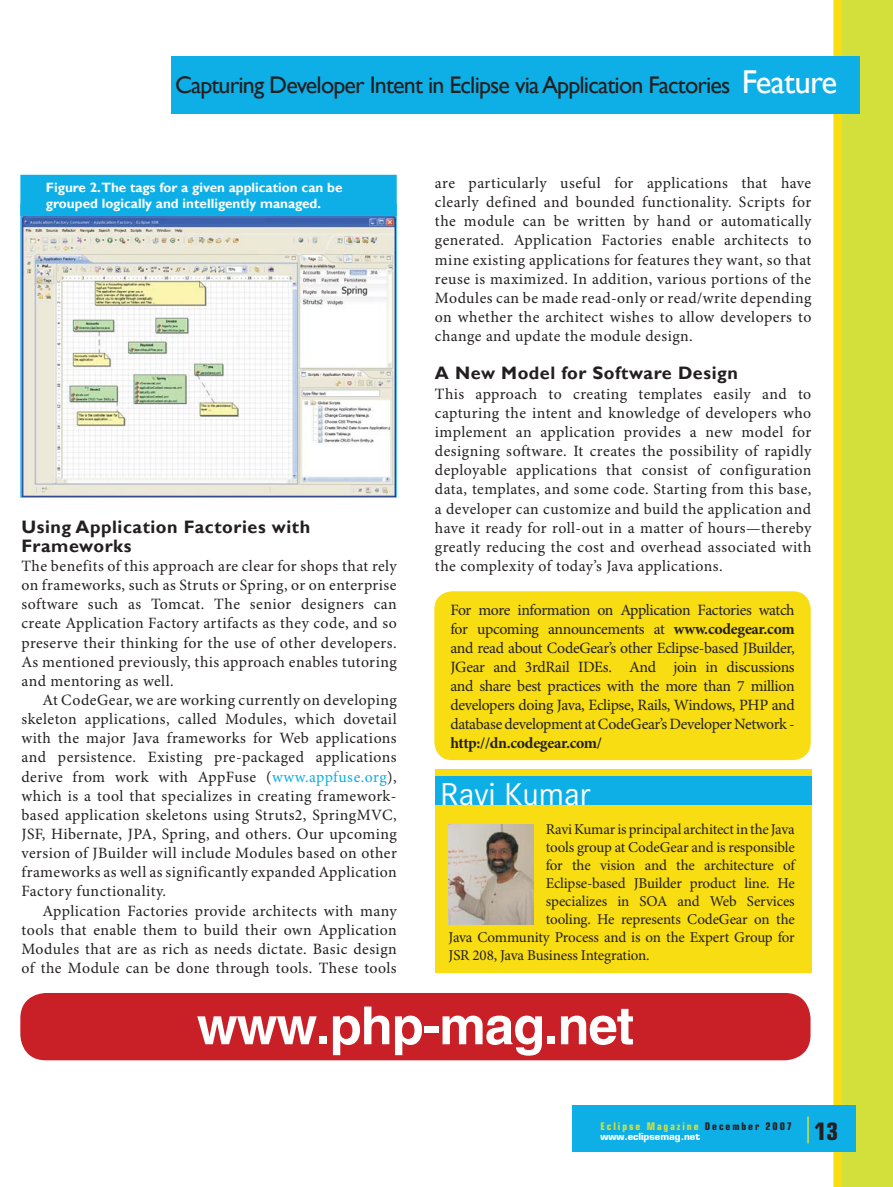
<style>
.page{position:relative;width:893px;height:1187px;background:#fff}
.page>*{position:absolute;margin:0;border:0;box-sizing:border-box;transform-origin:0 0}
.t1{font:700 52.5px "Helvetica";letter-spacing:-.02em;color:#fff}
.t2{font:33px "Corporate S";color:#fff}
.t3{font:24px "Gill Sans";letter-spacing:-.035em;color:#231f20}
.t4{font:700 condensed 24px "Eurostile LT Std";color:#231f20}
.t5{font:700 18px/19.2px "Gill Sans";letter-spacing:.03em;color:#231f20}
.t6{font:15.75px/19.2px "Minion Pro";letter-spacing:.025em;color:#231f20;text-align:justify}
.t7{font:700 15.75px "Minion Pro";letter-spacing:-.02em;color:#231f20}
.t8{font:15px "Minion Pro";letter-spacing:-.01em;color:#231f20}
.t9{font:700 13.5px/16.2px "Gill Sans";color:#fff}
.t10{font:700 condensed 10.5px "Eurostile LT Std";letter-spacing:.18em;color:#d3df3b}
.t11{font:700 9.45px "Eurostile";color:#fff}
.s1{font-size:33px;color:#fff}
.s2{color:#0baee5}
.s3{font-weight:700}
.s4{color:#231f20}
</style>
<div class="page">
<div style="left:833px;top:0;width:11px;height:1186px;background:#f7dd11"></div>
<div style="left:843px;top:0;width:50px;height:1186px;background:#d3df3b"></div>
<div style="left:171px;top:56px;width:688px;height:57px;background:#0dafe6"></div>
<div style="left:573px;top:1104px;width:283px;height:47px;background:#0dafe6"></div>
<hr style="left:807px;top:1116px;width:2px;height:27px;background:#d3df3b">
<div style="left:434px;top:591px;width:377px;height:169px;background:#f7dd11;border-radius:18px"></div>
<div style="left:435px;top:769px;width:377px;height:204px;background:#f7dd11"></div>
<div style="left:435px;top:776px;width:377px;height:28px;background:#0dafe6"></div>
<img style="left:449px;top:824px;width:84px;height:99px">
<div style="left:20px;top:992px;width:790px;height:68px;background:#c82026;border-radius:26px"></div>
<div style="left:21px;top:175px;width:375px;height:40px;background:#0dafe6"></div>
<div style="left:20px;top:175px;width:377px;height:41px;border:2px solid #0dafe6"></div>
<img style="left:22px;top:216px;width:373px;height:280px">
<h3 class="t3" style="left:175px;top:70px;width:664px">Capturing Developer Intent in Eclipse via Application Factories <span class="s1">Feature</span></h3>
<p class="t9" style="left:46px;top:179px;width:298px">Figure 2.The tags for a given application can be grouped logically and intelligently managed.</p>
<p class="t6" style="left:435px;top:175px;width:378px">are particularly useful for applications that have clearly defined and bounded functionality. Scripts for the module can be written by hand or automatically generated. Application Factories enable architects to mine existing applications for features they want, so that reuse is maximized. In addition, various portions of the Modules can be made read-only or read/write depending on whether the architect wishes to allow developers to change and update the module design.</p>
<p class="t5" style="left:435px;top:363px;width:304px">A New Model for Software Design</p>
<p class="t6" style="left:435px;top:385px;width:378px">This approach to creating templates easily and to capturing the intent and knowledge of developers who implement an application provides a new model for designing software. It creates the possibility of rapidly deployable applications that consist of configuration data, templates, and some code. Starting from this base, a developer can customize and build the application and have it ready for roll-out in a matter of hours—thereby greatly reducing the cost and overhead associated with the complexity of today’s Java applications.</p>
<p class="t5" style="left:21px;top:516px;width:290px">Using Application Factories with<br>Frameworks</p>
<p class="t6" style="left:21px;top:557px;width:377px">The benefits of this approach are clear for shops that rely on frameworks, such as Struts or Spring, or on enterprise software such as Tomcat. The senior designers can create Application Factory artifacts as they code, and so preserve their thinking for the use of other developers.<br>As mentioned previously, this approach enables tutoring and mentoring as well.</p>
<p class="t6" style="left:21px;top:691px;width:377px;text-indent:21px">At CodeGear, we are working currently on developing skeleton applications, called Modules, which dovetail with the major Java frameworks for Web applications and persistence. Existing pre-packaged applications derive from work with AppFuse (<span class="s2">www.appfuse.org</span>), which is a tool that specializes in creating framework&shy;based application skeletons using Struts2, SpringMVC, JSF, Hibernate, JPA, Spring, and others. Our upcoming version of JBuilder will include Modules based on other frameworks as well as significantly expanded Application Factory functionality.</p>
<p class="t6" style="left:21px;top:902px;width:377px;text-indent:21px">Application Factories provide architects with many tools that enable them to build their own Application Modules that are as rich as needs dictate. Basic design of the Module can be done through tools. These tools</p>
<p class="t6" style="left:450px;top:602px;width:346px">For more information on Application Factories watch for upcoming announcements at <span class="s3">www.codegear.com </span>and read about CodeGear’s other Eclipse-based JBuilder, JGear and 3rdRail IDEs. And join in discussions and share best practices with the more than 7 million developers doing Java, Eclipse, Rails, Windows, PHP and database development at CodeGear’s Developer Network -</p>
<p class="t7" style="left:450px;top:736px;width:153px">http://dn.codegear.com/</p>
<h2 class="t2" style="left:440px;top:781px;width:152px">Ravi Kumar</h2>
<p class="t8" style="left:546px;top:823px;width:251px">Ravi Kumar is principal architect in the Java</p>
<p class="t8" style="left:546px;top:841px;width:251px">tools group at CodeGear and is responsible</p>
<p class="t8" style="left:546px;top:859px;width:251px">for the vision and the architecture of</p>
<p class="t8" style="left:546px;top:877px;width:250px">Eclipse-based JBuilder product line. He</p>
<p class="t8" style="left:546px;top:895px;width:250px">specializes in SOA and Web Services</p>
<p class="t8" style="left:546px;top:913px;width:251px">tooling. He represents CodeGear on the</p>
<p class="t8" style="left:449px;top:931px;width:348px">Java Community Process and is on the Expert Group for</p>
<p class="t8" style="left:449px;top:949px;width:203px">JSR 208, Java Business Integration.</p>
<h1 class="t1" style="left:197px;top:995px;width:439px">www.php-mag.net</h1>
<p class="t10" style="left:601px;top:1121px;width:193px">Eclipse Magazine <span class="s4">December 2007</span></p>
<p class="t11" style="left:601px;top:1130px;width:101px">www.eclipsemag.net</p>
<h3 class="t4" style="left:815px;top:1122px;width:25px">13</h3>
</div>
